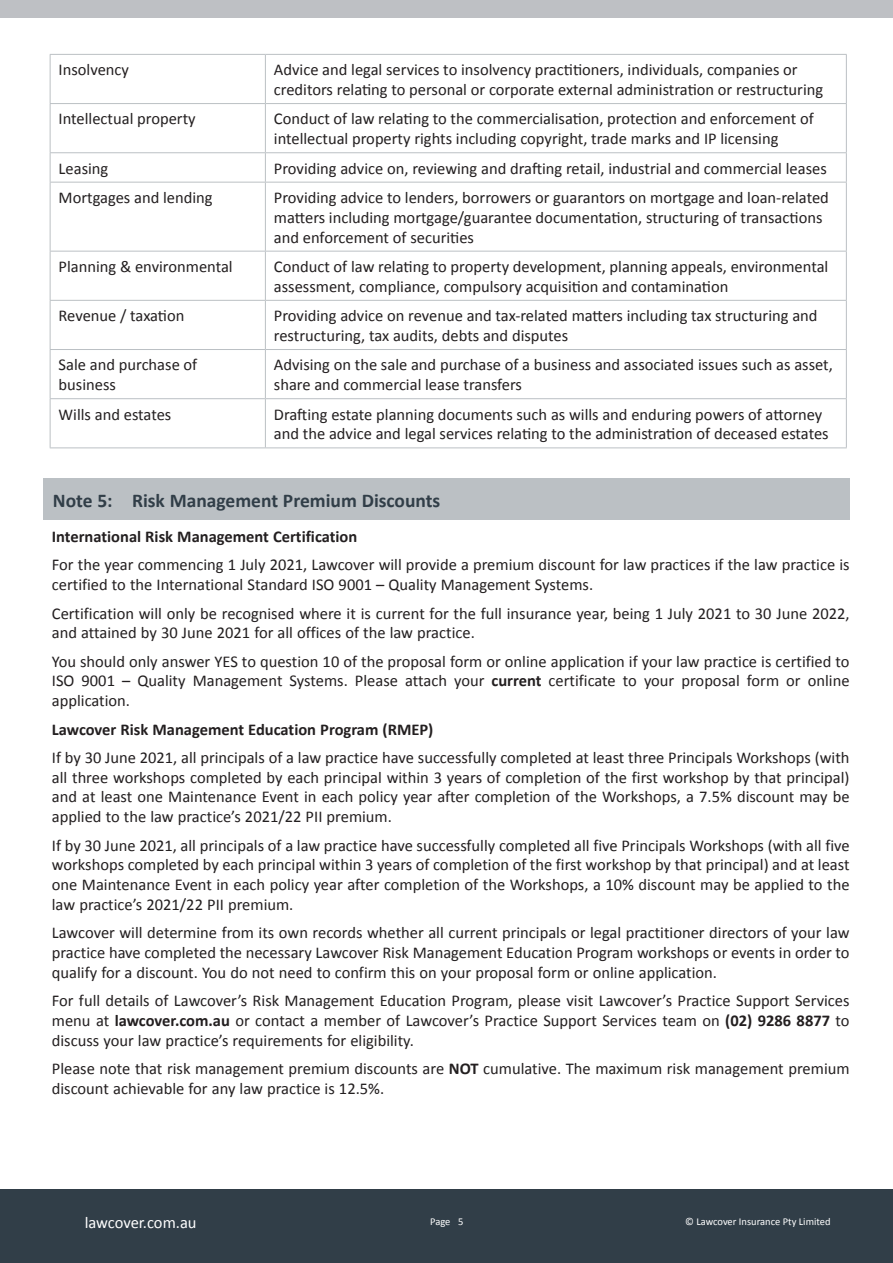
<style>
.page{position:relative;width:893px;height:1263px;background:#fff}
.page>*{position:absolute;margin:0;border:0;box-sizing:border-box;transform-origin:0 0}
.t1{font:700 19.5px "Calibri";color:#313e48}
.t2{font:16.5px/19.8px "Calibri";color:#231f20}
.t3{font:700 16.5px "Calibri";color:#231f20}
.t4{font:16.5px "Calibri";letter-spacing:-.005em;color:#fff}
.t5{font:10.5px "Calibri";color:#fff}
.s1{font-weight:700}
</style>
<div class="page">
<div style="left:0;top:0;width:893px;height:17px;background:#bec0c4"></div>
<div style="left:0;top:1190px;width:893px;height:73px;background:#313e48"></div>
<div style="left:43px;top:479px;width:807px;height:41px;background:#bbc0c4"></div>
<hr style="left:50px;top:54px;width:215px;height:1px;background:#bbc0c4">
<hr style="left:50px;top:55px;width:1px;height:48px;background:#bbc0c4">
<hr style="left:265px;top:54px;width:582px;height:1px;background:#bbc0c4">
<hr style="left:265px;top:55px;width:1px;height:48px;background:#bbc0c4">
<hr style="left:846px;top:55px;width:1px;height:48px;background:#bbc0c4">
<hr style="left:50px;top:103px;width:215px;height:1px;background:#bbc0c4">
<hr style="left:50px;top:104px;width:1px;height:48px;background:#bbc0c4">
<hr style="left:265px;top:103px;width:582px;height:1px;background:#bbc0c4">
<hr style="left:265px;top:104px;width:1px;height:48px;background:#bbc0c4">
<hr style="left:846px;top:104px;width:1px;height:48px;background:#bbc0c4">
<hr style="left:50px;top:152px;width:215px;height:1px;background:#bbc0c4">
<svg style="left:50px;top:153px;width:1px;height:29px"></svg>
<hr style="left:265px;top:152px;width:582px;height:1px;background:#bbc0c4">
<svg style="left:265px;top:153px;width:1px;height:29px"></svg>
<svg style="left:846px;top:153px;width:1px;height:29px"></svg>
<hr style="left:50px;top:182px;width:215px;height:1px;background:#bbc0c4">
<hr style="left:50px;top:182px;width:1px;height:69px;background:#bbc0c4">
<hr style="left:265px;top:182px;width:582px;height:1px;background:#bbc0c4">
<hr style="left:265px;top:182px;width:1px;height:69px;background:#bbc0c4">
<hr style="left:846px;top:182px;width:1px;height:69px;background:#bbc0c4">
<hr style="left:50px;top:251px;width:215px;height:1px;background:#bbc0c4">
<hr style="left:50px;top:251px;width:1px;height:49px;background:#bbc0c4">
<hr style="left:265px;top:251px;width:582px;height:1px;background:#bbc0c4">
<hr style="left:265px;top:251px;width:1px;height:49px;background:#bbc0c4">
<hr style="left:846px;top:251px;width:1px;height:49px;background:#bbc0c4">
<hr style="left:50px;top:300px;width:215px;height:1px;background:#bbc0c4">
<hr style="left:50px;top:301px;width:1px;height:48px;background:#bbc0c4">
<hr style="left:265px;top:300px;width:582px;height:1px;background:#bbc0c4">
<hr style="left:265px;top:301px;width:1px;height:48px;background:#bbc0c4">
<hr style="left:846px;top:301px;width:1px;height:48px;background:#bbc0c4">
<hr style="left:50px;top:349px;width:215px;height:1px;background:#bbc0c4">
<hr style="left:50px;top:350px;width:1px;height:48px;background:#bbc0c4">
<hr style="left:265px;top:349px;width:582px;height:1px;background:#bbc0c4">
<hr style="left:265px;top:350px;width:1px;height:48px;background:#bbc0c4">
<hr style="left:846px;top:350px;width:1px;height:48px;background:#bbc0c4">
<hr style="left:50px;top:398px;width:215px;height:1px;background:#bbc0c4">
<hr style="left:50px;top:399px;width:1px;height:48px;background:#bbc0c4">
<hr style="left:265px;top:398px;width:582px;height:1px;background:#bbc0c4">
<hr style="left:265px;top:399px;width:1px;height:48px;background:#bbc0c4">
<hr style="left:846px;top:399px;width:1px;height:48px;background:#bbc0c4">
<hr style="left:50px;top:447px;width:215px;height:1px;background:#bbc0c4">
<hr style="left:265px;top:447px;width:582px;height:1px;background:#bbc0c4">
<p class="t2" style="left:59px;top:59px;width:72px">Insolvency</p>
<p class="t2" style="left:274px;top:59px;width:551px">Advice and legal services to insolvency practitioners, individuals, companies or creditors relating to personal or corporate external administration or restructuring</p>
<p class="t2" style="left:59px;top:109px;width:139px">Intellectual property</p>
<p class="t2" style="left:274px;top:109px;width:541px">Conduct of law relating to the commercialisation, protection and enforcement of intellectual property rights including copyright, trade marks and IP licensing</p>
<p class="t2" style="left:59px;top:158px;width:51px">Leasing</p>
<p class="t2" style="left:274px;top:158px;width:554px">Providing advice on, reviewing and drafting retail, industrial and commercial leases</p>
<p class="t2" style="left:59px;top:187px;width:155px">Mortgages and lending</p>
<p class="t2" style="left:274px;top:187px;width:556px">Providing advice to lenders, borrowers or guarantors on mortgage and loan-related matters including mortgage/guarantee documentation, structuring of transactions and enforcement of securities</p>
<p class="t2" style="left:59px;top:256px;width:176px">Planning &amp; environmental</p>
<p class="t2" style="left:274px;top:256px;width:556px">Conduct of law relating to property development, planning appeals, environmental assessment, compliance, compulsory acquisition and contamination</p>
<p class="t2" style="left:59px;top:305px;width:127px">Revenue / taxation</p>
<p class="t2" style="left:274px;top:305px;width:545px">Providing advice on revenue and tax-related matters including tax structuring and restructuring, tax audits, debts and disputes</p>
<p class="t2" style="left:59px;top:355px;width:140px">Sale and purchase of business</p>
<p class="t2" style="left:274px;top:355px;width:561px">Advising on the sale and purchase of a business and associated issues such as asset, share and commercial lease transfers</p>
<p class="t2" style="left:59px;top:404px;width:114px">Wills and estates</p>
<p class="t2" style="left:274px;top:404px;width:556px">Drafting estate planning documents such as wills and enduring powers of attorney and the advice and legal services relating to the administration of deceased estates</p>
<p class="t1" style="left:53px;top:488px;width:389px">Note 5: Risk Management Premium Discounts</p>
<p class="t3" style="left:52px;top:526px;width:307px">International Risk Management Certification</p>
<p class="t2" style="left:52px;top:555px;width:799px">For the year commencing 1 July 2021, Lawcover will provide a premium discount for law practices if the law practice is certified to the International Standard ISO 9001 – Quality Management Systems.</p>
<p class="t2" style="left:52px;top:603px;width:799px">Certification will only be recognised where it is current for the full insurance year, being 1 July 2021 to 30 June 2022, and attained by 30 June 2021 for all offices of the law practice.</p>
<p class="t2" style="left:52px;top:651px;width:799px;text-align:justify">You should only answer YES to question 10 of the proposal form or online application if your law practice is certified to ISO 9001 – Quality Management Systems. Please attach your <span class="s1">current</span> certificate to your proposal form or online application.</p>
<p class="t3" style="left:52px;top:719px;width:383px">Lawcover Risk Management Education Program (RMEP)</p>
<p class="t2" style="left:52px;top:747px;width:799px;text-align:justify">If by 30 June 2021, all principals of a law practice have successfully completed at least three Principals Workshops (with all three workshops completed by each principal within 3 years of completion of the first workshop by that principal) and at least one Maintenance Event in each policy year after completion of the Workshops, a 7.5% discount may be applied to the law practice’s 2021/22 PII premium.</p>
<p class="t2" style="left:52px;top:835px;width:799px;text-align:justify">If by 30 June 2021, all principals of a law practice have successfully completed all five Principals Workshops (with all five workshops completed by each principal within 3 years of completion of the first workshop by that principal) and at least one Maintenance Event in each policy year after completion of the Workshops, a 10% discount may be applied to the law practice’s 2021/22 PII premium.</p>
<p class="t2" style="left:52px;top:922px;width:799px;text-align:justify">Lawcover will determine from its own records whether all current principals or legal practitioner directors of your law practice have completed the necessary Lawcover Risk Management Education Program workshops or events in order to qualify for a discount. You do not need to confirm this on your proposal form or online application.</p>
<p class="t2" style="left:52px;top:990px;width:799px;text-align:justify">For full details of Lawcover’s Risk Management Education Program, please visit Lawcover’s Practice Support Services menu at <span class="s1">lawcover.com.au</span> or contact a member of Lawcover’s Practice Support Services team on <span class="s1">(02) 9286 8877</span> to discuss your law practice’s requirements for eligibility.</p>
<p class="t2" style="left:52px;top:1058px;width:799px">Please note that risk management premium discounts are <span class="s1">NOT</span> cumulative. The maximum risk management premium discount achievable for any law practice is 12.5%.</p>
<p class="t4" style="left:85px;top:1211px;width:113px">lawcover.com.au</p>
<p class="t5" style="left:430px;top:1214px;width:35px">Page 5</p>
<p class="t5" style="left:685px;top:1214px;width:147px">© Lawcover Insurance Pty Limited</p>
</div>
